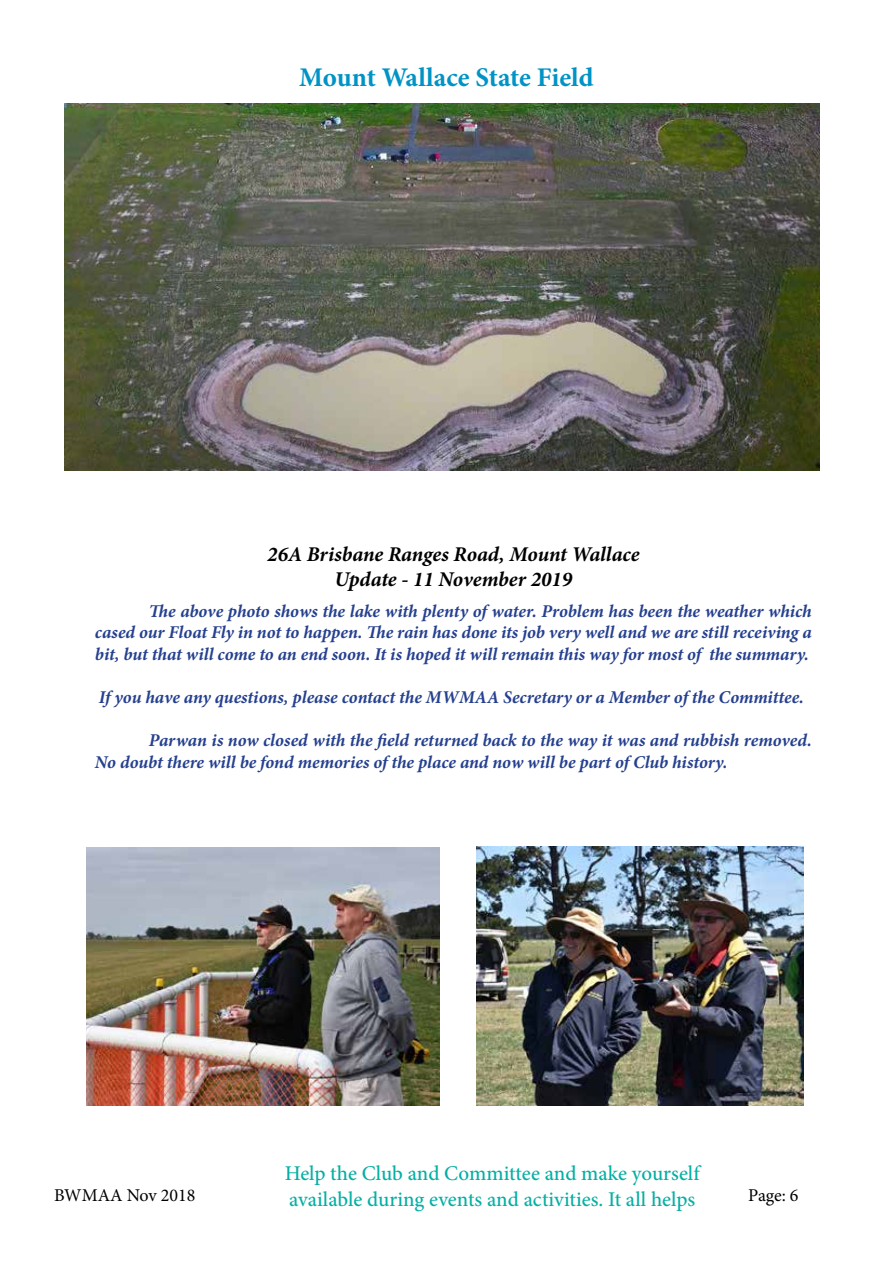
<style>
.page{position:relative;width:893px;height:1263px;background:#fff}
.page>*{position:absolute;margin:0;border:0;box-sizing:border-box;transform-origin:0 0}
.t1{font:700 27px "Minion Pro";color:#0093c5}
.t2{font:500 21px/25.2px "Minion Pro";letter-spacing:-.005em;color:#05afa4}
.t3{font:italic 700 21px/25.2px "Minion Pro";color:#000;text-align:center}
.t4{font:italic 700 18px/21.6px "Minion Pro";letter-spacing:-.005em;color:#25408f;text-align:justify}
.t5{font:18px "Minion Pro";color:#000}
</style>
<div class="page">
<img style="left:87px;top:848px;width:353px;height:258px">
<img style="left:476px;top:846px;width:327px;height:260px">
<img style="left:65px;top:103px;width:755px;height:368px">
<h1 class="t1" style="left:299px;top:58px;width:296px">Mount Wallace State Field</h1>
<p class="t3" style="left:267px;top:541px;width:374px">26A Brisbane Ranges Road, Mount Wallace<br>Update - 11 November 2019</p>
<p class="t4" style="left:95px;top:600px;width:718px;text-indent:54px">The above photo shows the lake with plenty of water. Problem has been the weather which cased our Float Fly in not to happen. The rain has done its job very well and we are still receiving a bit, but that will come to an end soon. It is hoped it will remain this way for most of the summary.</p>
<p class="t4" style="left:99px;top:686px;width:706px">If you have any questions, please contact the MWMAA Secretary or a Member of the Committee.</p>
<p class="t4" style="left:95px;top:729px;width:718px;text-indent:54px">Parwan is now closed with the field returned back to the way it was and rubbish removed.<br>No doubt there will be fond memories of the place and now will be part of Club history.</p>
<p class="t2" style="left:285px;top:1161px;width:416px">Help the Club and Committee and make yourself available during events and activities. It all helps</p>
<p class="t5" style="left:54px;top:1183px;width:143px">BWMAA Nov 2018</p>
<p class="t5" style="left:748px;top:1183px;width:52px">Page: 6</p>
</div>
